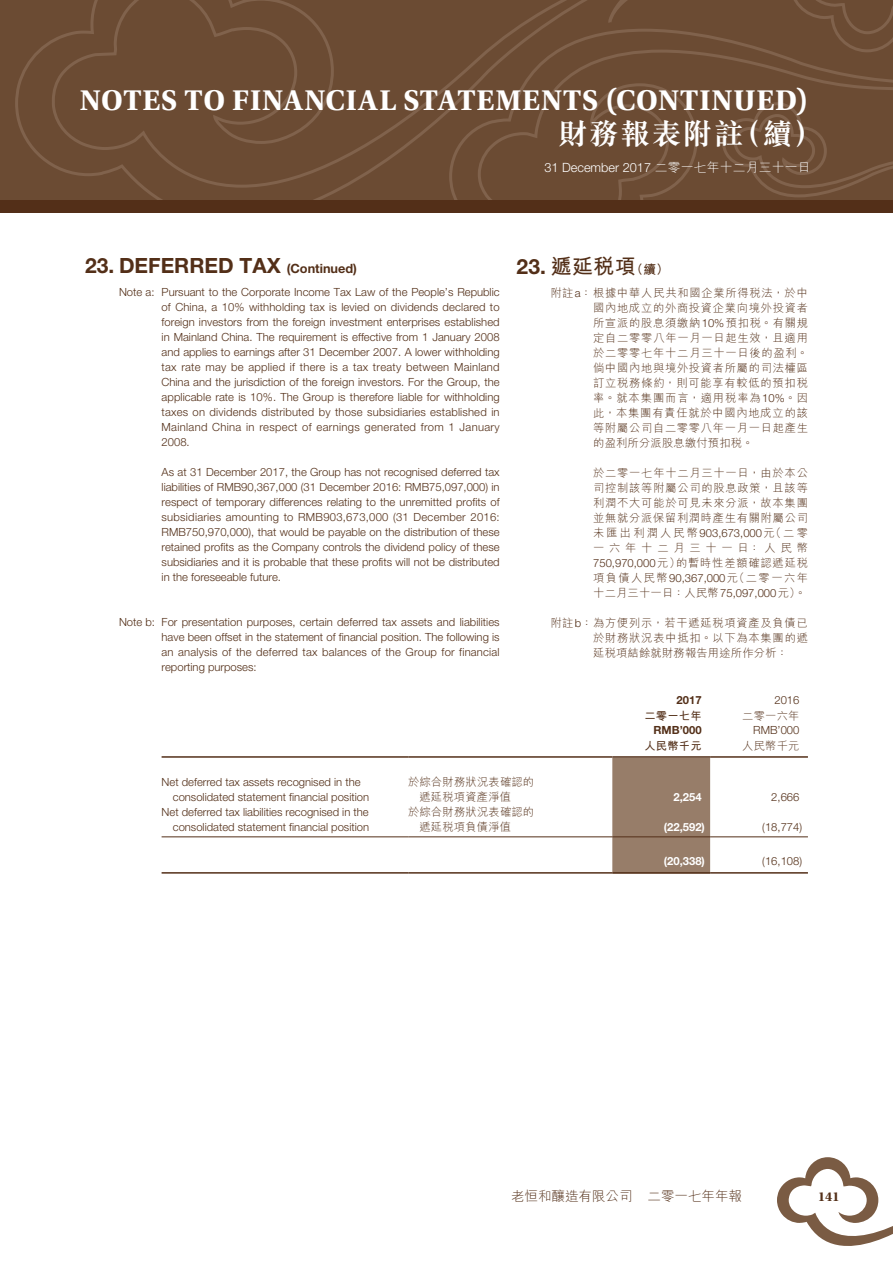
<style>
.page{position:relative;width:893px;height:1263px;background:#fff}
.page>*{position:absolute;margin:0;border:0;box-sizing:border-box;transform-origin:0 0}
.t1{font:700 30px "Utopia Std";letter-spacing:.025em;color:#fff}
.t2{font:700 30px "M Sung HK";letter-spacing:.04em;color:#fff}
._01_H1_E{font:700 21px "Helvetica Neue LT Std";color:#532f18}
._001_H1_C{font:700 21px "M Hei HK";color:#532f18}
.t3{font:300 13.5px "M Hei HK";color:#532f18}
.t4{font:700 13.5px "Utopia Std";color:#532f18}
.t5{font:300 12.75px "Helvetica Neue LT Std";color:#fff}
._06_Notes_E{font:300 11.25px/15px "Helvetica Neue LT Std";letter-spacing:.02em;color:#532f18;text-align:justify}
._006_Notes_C{font:300 11.25px/15px "M Hei HK";letter-spacing:.07em;color:#532f18;text-align:justify}
._50_Table_txt{font:300 11.25px "Helvetica Neue LT Std";color:#532f18}
._000_txt_C{font:300 11.25px "M Hei HK";letter-spacing:.02em;color:#532f18}
._50_Table_txt-2{font:700 11.25px "Helvetica Neue LT Std";color:#fff}
._50_Table_txt-3{font:700 11.25px "Helvetica Neue LT Std";color:#532f18}
._50_Table_txt-4{font:700 11.25px "M Hei HK";letter-spacing:.02em;color:#532f18}
._50_Table_txt-5{font:300 11.25px "M Hei HK";letter-spacing:.02em;color:#532f18}
.s1{font-family:"M Hei HK"}
.s2{font-size:12.75px}
.s3{font-family:"Helvetica Neue LT Std"}
</style>
<div class="page">
<svg style="left:777px;top:1157px;width:116px;height:89px"></svg>
<div style="left:15px;top:0;width:593px;height:200px;background:#6b4b33"></div>
<svg style="left:449px;top:29px;width:444px;height:171px;background:#6c4d35"></svg>
<svg style="left:722px;top:102px;width:171px;height:95px;background:#6d4e36"></svg>
<svg style="left:608px;top:0;width:285px;height:52px;background:#6c4d35"></svg>
<div style="left:0;top:200px;width:893px;height:13px;background:#532f18"></div>
<div style="left:612px;top:758px;width:98px;height:114px;background:#977d69"></div>
<hr style="left:162px;top:756px;width:246px;height:2px;background:#532f18">
<hr style="left:408px;top:756px;width:204px;height:2px;background:#532f18">
<hr style="left:612px;top:756px;width:98px;height:2px;background:#532f18">
<hr style="left:710px;top:756px;width:98px;height:2px;background:#532f18">
<hr style="left:162px;top:836px;width:246px;height:1px;background:#532f18">
<hr style="left:408px;top:836px;width:204px;height:1px;background:#532f18">
<hr style="left:612px;top:836px;width:98px;height:1px;background:#532f18">
<hr style="left:710px;top:836px;width:98px;height:1px;background:#532f18">
<hr style="left:162px;top:872px;width:246px;height:2px;background:#532f18">
<hr style="left:408px;top:872px;width:204px;height:2px;background:#532f18">
<hr style="left:612px;top:872px;width:98px;height:2px;background:#532f18">
<hr style="left:710px;top:872px;width:98px;height:2px;background:#532f18">
<h1 class="t1" style="left:80px;top:83px;width:729px">NOTES TO FINANCIAL STATEMENTS (CONTINUED)</h1>
<h1 class="t2" style="left:558px;top:118px;width:267px">財務報表附註（續）</h1>
<p class="t5" style="left:544px;top:160px;width:268px">31 December 2017 <span class="s1">二零一七年十二月三十一日</span></p>
<p class="_01_H1_E" style="left:85px;top:252px;width:273px">23. DEFERRED TAX <span class="s2">(Continued)</span></p>
<p class="_06_Notes_E" style="left:162px;top:284px;width:340px;text-indent:-43px">Note a: Pursuant to the Corporate Income Tax Law of the People’s Republic of China, a 10% withholding tax is levied on dividends declared to foreign investors from the foreign investment enterprises established in Mainland China. The requirement is effective from 1 January 2008 and applies to earnings after 31 December 2007. A lower withholding tax rate may be applied if there is a tax treaty between Mainland China and the jurisdiction of the foreign investors. For the Group, the applicable rate is 10%. The Group is therefore liable for withholding taxes on dividends distributed by those subsidiaries established in Mainland China in respect of earnings generated from 1 January 2008.</p>
<p class="_06_Notes_E" style="left:162px;top:464px;width:340px">As at 31 December 2017, the Group has not recognised deferred tax liabilities of RMB90,367,000 (31 December 2016: RMB75,097,000) in respect of temporary differences relating to the unremitted profits of subsidiaries amounting to RMB903,673,000 (31 December 2016:<br>RMB750,970,000), that would be payable on the distribution of these retained profits as the Company controls the dividend policy of these subsidiaries and it is probable that these profits will not be distributed in the foreseeable future.</p>
<p class="_06_Notes_E" style="left:162px;top:614px;width:340px;text-indent:-43px">Note b: For presentation purposes, certain deferred tax assets and liabilities have been offset in the statement of financial position. The following is an analysis of the deferred tax balances of the Group for financial reporting purposes:</p>
<p class="_001_H1_C" style="left:517px;top:251px;width:154px"><span class="s3">23.</span> 遞延稅項<span class="s2">（續）</span></p>
<p class="_006_Notes_C" style="left:593px;top:286px;width:216px;text-indent:-43px">附註<span class="s3">a</span>：根據中華人民共和國企業所得稅法，於中國內地成立的外商投資企業向境外投資者所宣派的股息須繳納<span class="s3">10%</span>預扣稅。有關規定自二零零八年一月一日起生效，且適用於二零零七年十二月三十一日後的盈利。倘中國內地與境外投資者所屬的司法權區訂立稅務條約，則可能享有較低的預扣稅率。就本集團而言，適用稅率為<span class="s3">10%</span>。因此，本集團有責任就於中國內地成立的該等附屬公司自二零零八年一月一日起產生的盈利所分派股息繳付預扣稅。</p>
<p class="_006_Notes_C" style="left:593px;top:466px;width:216px">於二零一七年十二月三十一日，由於本公司控制該等附屬公司的股息政策，且該等利潤不大可能於可見未來分派，故本集團並無就分派保留利潤時產生有關附屬公司未匯出利潤人民幣<span class="s3">903,673,000</span>元（二零一六年十二月三十一日：人民幣<span class="s3">750,970,000</span>元）的暫時性差額確認遞延稅項負債人民幣<span class="s3">90,367,000</span>元（二零一六年十二月三十一日：人民幣<span class="s3">75,097,000</span>元）。</p>
<p class="_006_Notes_C" style="left:593px;top:616px;width:216px;text-indent:-43px">附註<span class="s3">b</span>：為方便列示，若干遞延稅項資產及負債已於財務狀況表中抵扣。以下為本集團的遞延稅項結餘就財務報告用途所作分析：</p>
<p class="_50_Table_txt-3" style="left:677px;top:693px;width:27px">2017</p>
<p class="_50_Table_txt" style="left:774px;top:693px;width:27px">2016</p>
<p class="_50_Table_txt-4" style="left:644px;top:707px;width:59px">二零一七年</p>
<p class="_50_Table_txt-5" style="left:742px;top:710px;width:59px">二零一六年</p>
<p class="_50_Table_txt-3" style="left:653px;top:723px;width:50px">RMB’000</p>
<p class="_50_Table_txt" style="left:753px;top:723px;width:48px">RMB’000</p>
<p class="_50_Table_txt-4" style="left:644px;top:737px;width:59px">人民幣千元</p>
<p class="_50_Table_txt-5" style="left:742px;top:740px;width:59px">人民幣千元</p>
<p class="_50_Table_txt" style="left:162px;top:775px;width:201px">Net deferred tax assets recognised in the</p>
<p class="_50_Table_txt" style="left:173px;top:790px;width:198px">consolidated statement financial position</p>
<p class="_50_Table_txt" style="left:162px;top:805px;width:209px">Net deferred tax liabilities recognised in the</p>
<p class="_50_Table_txt" style="left:173px;top:820px;width:198px">consolidated statement financial position</p>
<p class="_000_txt_C" style="left:408px;top:776px;width:127px">於綜合財務狀況表確認的</p>
<p class="_000_txt_C" style="left:419px;top:791px;width:93px">遞延稅項資產淨值</p>
<p class="_50_Table_txt-2" style="left:673px;top:790px;width:30px">2,254</p>
<p class="_50_Table_txt" style="left:771px;top:790px;width:30px">2,666</p>
<p class="_000_txt_C" style="left:408px;top:806px;width:127px">於綜合財務狀況表確認的</p>
<p class="_000_txt_C" style="left:419px;top:821px;width:93px">遞延稅項負債淨值</p>
<p class="_50_Table_txt-2" style="left:664px;top:820px;width:43px">(22,592)</p>
<p class="_50_Table_txt" style="left:762px;top:820px;width:41px">(18,774)</p>
<p class="_50_Table_txt-2" style="left:664px;top:854px;width:43px">(20,338)</p>
<p class="_50_Table_txt" style="left:762px;top:854px;width:41px">(16,108)</p>
<p class="t3" style="left:511px;top:1189px;width:233px">老恒和釀造有限公司 二零一七年年報</p>
<p class="t4" style="left:818px;top:1188px;width:23px">141</p>
</div>
